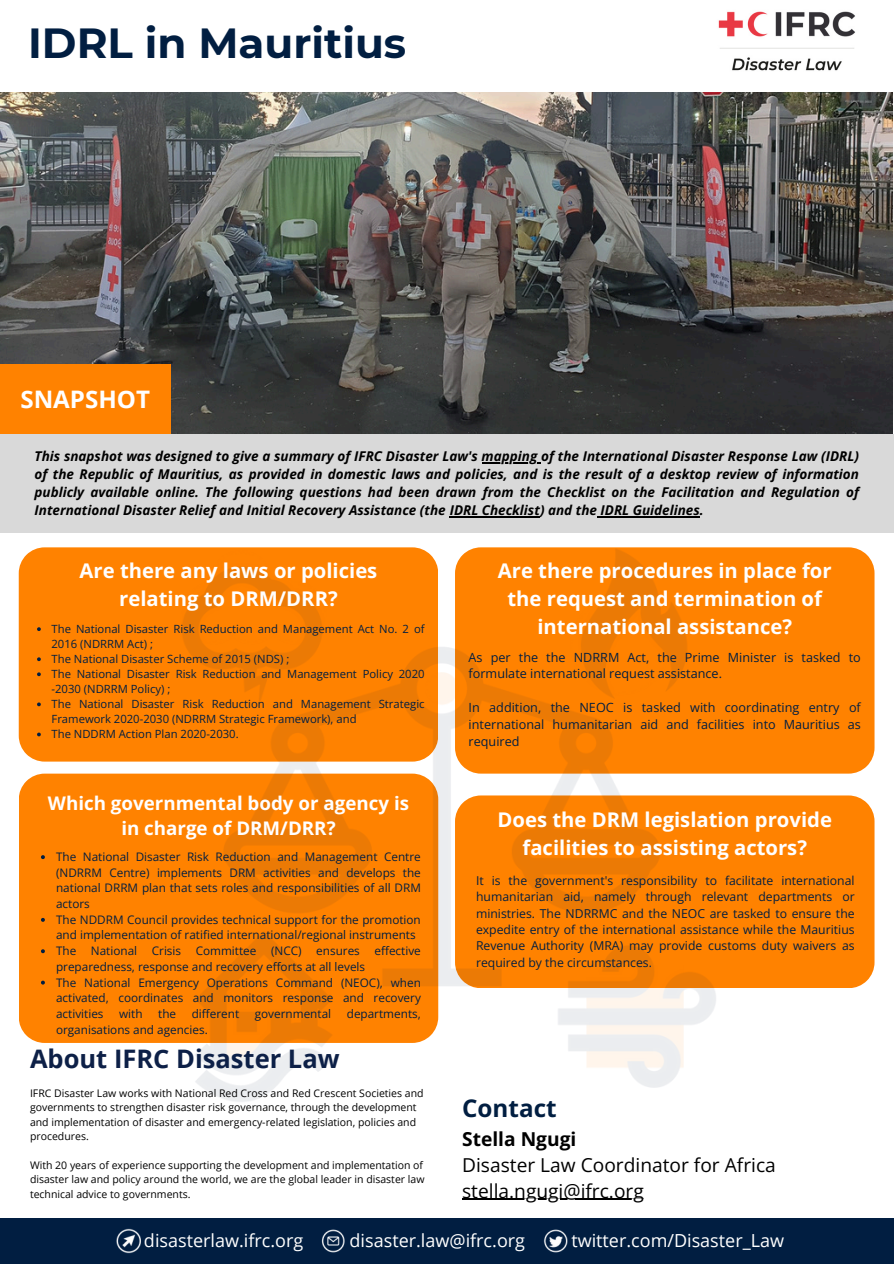
<style>
.page{position:relative;width:894px;height:1264px;background:#fff}
.page>*{position:absolute;margin:0;border:0;box-sizing:border-box;transform-origin:0 0}
.t1{font:700 42px "Montserrat";color:#011e41}
.t2{font:700 25.5px "Open Sans";color:#0d2047}
.t3{font:700 24.15px "Open Sans";color:#fff}
.t4{font:700 24.15px "Open Sans";color:#011e41}
.t5{font:700 20.25px/27.9px "Open Sans";color:#fff;text-align:center}
.t6{font:19.2px/25.8px "Open Sans";color:#000}
.t7{font:700 18.75px/25.8px "Open Sans";color:#fff;text-align:center}
.t8{font:18px "Open Sans";color:#fff}
.t9{font:italic 700 13.5px/18px "Open Sans";color:#000;text-align:justify}
.t10{font:12.6px/16.8px "Open Sans";color:#011e41}
.t11{font:12.3px/16.4px "Open Sans";color:#011e41;text-align:justify}
.t12{font:11.7px/15.8px "Open Sans";color:#011e41;text-align:justify}
.t13{font:11.25px/15px "Open Sans";color:#011e41}
.t14{font:10.5px/14.4px "Open Sans";color:#000}
.s1{font-weight:700}
</style>
<div class="page">
<img style="left:0;top:92px;width:892px;height:341px">
<div style="left:0;top:364px;width:170px;height:70px;background:#ff8200"></div>
<img style="left:718px;top:11px;width:137px;height:60px">
<div style="left:0;top:434px;width:893px;height:98px;background:#d9d9d9"></div>
<div style="left:804px;top:547px;width:69px;height:226px;background:#ff8200"></div>
<div style="left:0;top:1217px;width:893px;height:46px;background:#011e41"></div>
<img style="left:321px;top:1229px;width:24px;height:24px">
<img style="left:544px;top:1229px;width:24px;height:24px">
<img style="left:116px;top:1228px;width:25px;height:26px">
<hr style="left:481px;top:462px;width:56px;height:1px;background:#000">
<div style="left:19px;top:547px;width:75px;height:214px;background:#ff8200"></div>
<div style="left:19px;top:773px;width:75px;height:269px;background:#ff8200"></div>
<div style="left:804px;top:795px;width:70px;height:193px;background:#ff8200"></div>
<img style="left:94px;top:516px;width:710px;height:586px">
<svg style="left:37px;top:627px;width:4px;height:4px"></svg>
<svg style="left:37px;top:657px;width:4px;height:4px"></svg>
<svg style="left:37px;top:672px;width:4px;height:4px"></svg>
<svg style="left:37px;top:702px;width:4px;height:4px"></svg>
<svg style="left:37px;top:732px;width:4px;height:4px"></svg>
<svg style="left:41px;top:855px;width:4px;height:4px"></svg>
<svg style="left:41px;top:917px;width:4px;height:4px"></svg>
<svg style="left:41px;top:949px;width:4px;height:4px"></svg>
<svg style="left:41px;top:980px;width:4px;height:4px"></svg>
<hr style="left:462px;top:1198px;width:181px;height:1px;background:#000">
<p class="t1" style="left:28px;top:17px;width:379px">IDRL in Mauritius</p>
<h1 class="t3" style="left:20px;top:382px;width:131px">SNAPSHOT</h1>
<p class="t9" style="left:35px;top:446px;width:825px">This snapshot was designed to give a summary of IFRC Disaster Law's mapping of the International Disaster Response Law (IDRL)</p>
<h2 class="t9" style="left:35px;top:464px;width:825px">of the Republic of Mauritius, as provided in domestic laws and policies, and is the result of a desktop review of information publicly available online. The following questions had been drawn from the Checklist on the Facilitation and Regulation of International Disaster Relief and Initial Recovery Assistance (the IDRL Checklist) and the IDRL Guidelines.</h2>
<h4 class="t5" style="left:80px;top:556px;width:299px">Are there any laws or policies relating to DRM/DRR?</h4>
<h4 class="t5" style="left:497px;top:556px;width:335px">Are there procedures in place for the request and termination of</h4>
<p class="t13" style="left:51px;top:621px;width:374px">The National Disaster Risk Reduction and Management Act No. 2 of</p>
<h4 class="t5" style="left:537px;top:612px;width:256px">international assistance?</h4>
<p class="t13" style="left:51px;top:636px;width:103px">2016 (NDRRM Act) ;</p>
<p class="t13" style="left:51px;top:651px;width:239px">The National Disaster Scheme of 2015 (NDS) ;</p>
<p class="t13" style="left:51px;top:666px;width:374px">The National Disaster Risk Reduction and Management Policy 2020 -2030 (NDRRM Policy) ;</p>
<p class="t13" style="left:51px;top:696px;width:374px">The National Disaster Risk Reduction and Management Strategic<br>Framework 2020-2030 (NDRRM Strategic Framework), and</p>
<p class="t13" style="left:51px;top:726px;width:189px">The NDDRM Action Plan 2020-2030.</p>
<p class="t10" style="left:468px;top:648px;width:393px">As per the the NDRRM Act, the Prime Minister is tasked to formulate international request assistance.</p>
<p class="t10" style="left:468px;top:698px;width:393px;text-align:justify">In addition, the NEOC is tasked with coordinating entry of international humanitarian aid and facilities into Mauritius as required</p>
<p class="t7" style="left:48px;top:789px;width:362px">Which governmental body or agency is in charge of DRM/DRR?</p>
<h4 class="t12" style="left:56px;top:848px;width:366px">The National Disaster Risk Reduction and Management Centre (NDRRM Centre) implements DRM activities and develops the national DRRM plan that sets roles and responsibilities of all DRM actors</h4>
<h4 class="t12" style="left:56px;top:911px;width:366px">The NDDRM Council provides technical support for the promotion and implementation of ratified international/regional instruments</h4>
<p class="t12" style="left:56px;top:942px;width:366px">The National Crisis Committee (NCC) ensures effective preparedness, response and recovery efforts at all levels</p>
<p class="t12" style="left:56px;top:974px;width:366px">The National Emergency Operations Command (NEOC), when activated, coordinates and monitors response and recovery activities</p>
<p class="t12" style="left:119px;top:1005px;width:25px">with</p>
<p class="t12" style="left:158px;top:1005px;width:19px">the</p>
<p class="t12" style="left:192px;top:1005px;width:49px">different</p>
<p class="t12" style="left:255px;top:1005px;width:78px">governmental</p>
<p class="t12" style="left:347px;top:1005px;width:75px">departments,</p>
<p class="t12" style="left:56px;top:1021px;width:153px">organisations and agencies.</p>
<p class="t2" style="left:30px;top:1040px;width:311px">About IFRC Disaster Law</p>
<p class="t14" style="left:30px;top:1085px;width:395px">IFRC Disaster Law works with National Red Cross and Red Crescent Societies and governments to strengthen disaster risk governance, through the development and implementation of disaster and emergency-related legislation, policies and procedures.</p>
<h5 class="t14" style="left:30px;top:1157px;width:396px">With 20 years of experience supporting the development and implementation of disaster law and policy around the world, we are the global leader in disaster law technical advice to governments.</h5>
<p class="t5" style="left:497px;top:805px;width:336px">Does the DRM legislation provide facilities to assisting actors?</p>
<p class="t11" style="left:476px;top:872px;width:380px">It is the government's responsibility to facilitate international humanitarian aid, namely through relevant departments or ministries. The NDRRMC and the NEOC are tasked to ensure the expedite entry of the international assistance while the Mauritius Revenue Authority (MRA) may provide customs duty waivers as required by the circumstances.</p>
<p class="t4" style="left:462px;top:1090px;width:96px">Contact</p>
<p class="t6" style="left:462px;top:1125px;width:315px"><span class="s1">Stella Ngugi<br></span>Disaster Law Coordinator for Africa</p>
<h3 class="t6" style="left:462px;top:1177px;width:183px">stella.ngugi@ifrc.org</h3>
<p class="t8" style="left:144px;top:1228px;width:161px">disasterlaw.ifrc.org</p>
<p class="t8" style="left:349px;top:1228px;width:177px">disaster.law@ifrc.org</p>
<p class="t8" style="left:571px;top:1228px;width:214px">twitter.com/Disaster_Law</p>
</div>
